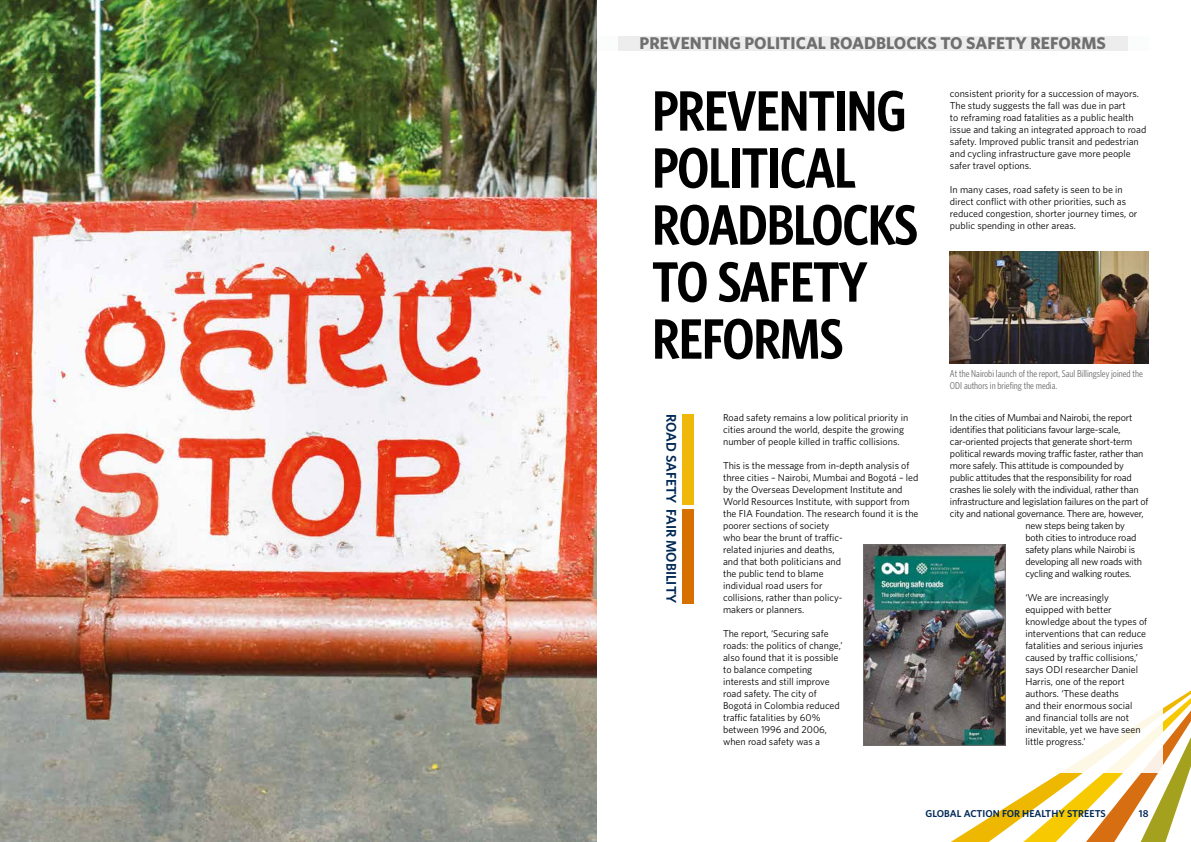
<style>
.page{position:relative;width:1191px;height:842px;background:#fff}
.page>*{position:absolute;margin:0;border:0;box-sizing:border-box;transform-origin:0 0}
.t1{font:600 57px/57px "Whitney Condensed";letter-spacing:-.015em;color:#000}
.t2{font:700 17px "Whitney";color:#706f6f}
.t3{font:600 14px "Whitney";color:#002856}
.t4{font:10px/12px "Whitney";color:#000}
.t5{font:10px "Whitney";letter-spacing:-.02em;color:#000}
.t6{font:10px/12px "Whitney Condensed";color:#706f6f}
.t7{font:600 10px "Whitney";color:#002856}
</style>
<div class="page">
<svg style="left:951px;top:690px;width:240px;height:152px"></svg>
<div style="left:43px;top:36px;width:1105px;height:14px;background:#fbfcfc"></div>
<div style="left:618px;top:36px;width:509px;height:14px;background:#eeedee"></div>
<div style="left:652px;top:71px;width:510px;height:701px;background:#fff"></div>
<img style="left:0;top:0;width:597px;height:842px">
<img style="left:865px;top:547px;width:138px;height:197px">
<div style="left:863px;top:545px;width:142px;height:201px;border:1px solid #706f6f"></div>
<img style="left:950px;top:252px;width:198px;height:111px">
<div style="left:682px;top:414px;width:12px;height:91px;background:#efb80b"></div>
<div style="left:682px;top:509px;width:12px;height:95px;background:#d67100"></div>
<h2 class="t2" style="left:639px;top:32px;width:468px">PREVENTING POLITICAL ROADBLOCKS TO SAFETY REFORMS</h2>
<h1 class="t1" style="left:652px;top:80px;width:267px">PREVENTING<br>POLITICAL<br>ROADBLOCKS<br>TO SAFETY<br>REFORMS</h1>
<h3 class="t3" style="left:680px;top:414px;width:191px;rotate:90deg">ROAD SAFETY FAIR MOBILITY</h3>
<p class="t4" style="left:723px;top:411px;width:187px">Road safety remains a low political priority in cities around the world, despite the growing number of people killed in traffic collisions.</p>
<p class="t4" style="left:723px;top:459px;width:197px">This is the message from in-depth analysis of three cities – Nairobi, Mumbai and Bogotá – led by the Overseas Development Institute and World Resources Institute, with support from the FIA Foundation. The research found it is the poorer sections of society<br>who bear the brunt of traffic-<br>related injuries and deaths,<br>and that both politicians and<br>the public tend to blame<br>individual road users for<br>collisions, rather than policy-<br>makers or planners.</p>
<p class="t4" style="left:723px;top:627px;width:121px">The report, ‘Securing safe roads: the politics of change,’ also found that it is possible to balance competing interests and still improve road safety. The city of<br>Bogotá in Colombia reduced traffic fatalities by 60% between 1996 and 2006, when road safety was a</p>
<p class="t4" style="left:950px;top:87px;width:198px">consistent priority for a succession of mayors.<br>The study suggests the fall was due in part<br>to reframing road fatalities as a public health issue and taking an integrated approach to road safety. Improved public transit and pedestrian and cycling infrastructure gave more people safer travel options.</p>
<p class="t4" style="left:950px;top:183px;width:189px">In many cases, road safety is seen to be in direct conflict with other priorities, such as reduced congestion, shorter journey times, or public spending in other areas.</p>
<p class="t6" style="left:950px;top:367px;width:194px">At the Nairobi launch of the report, Saul Billingsley joined the<br>ODI authors in briefing the media.</p>
<p class="t5" style="left:950px;top:411px;width:184px">In the cities of Mumbai and Nairobi, the report</p>
<p class="t5" style="left:950px;top:423px;width:172px">identifies that politicians favour large-scale,</p>
<p class="t5" style="left:950px;top:435px;width:184px">car-oriented projects that generate short-term</p>
<p class="t5" style="left:950px;top:447px;width:195px">political rewards moving traffic faster, rather than</p>
<p class="t5" style="left:950px;top:459px;width:176px">more safely. This attitude is compounded by</p>
<p class="t5" style="left:950px;top:471px;width:183px">public attitudes that the responsibility for road</p>
<p class="t5" style="left:950px;top:483px;width:190px">crashes lie solely with the individual, rather than</p>
<p class="t5" style="left:950px;top:495px;width:200px">infrastructure and legislation failures on the part of</p>
<p class="t5" style="left:950px;top:507px;width:195px">city and national governance. There are, however,</p>
<p class="t5" style="left:1025px;top:519px;width:101px">new steps being taken by</p>
<p class="t5" style="left:1025px;top:531px;width:112px">both cities to introduce road</p>
<p class="t5" style="left:1025px;top:543px;width:111px">safety plans while Nairobi is</p>
<p class="t5" style="left:1025px;top:555px;width:118px">developing all new roads with</p>
<p class="t5" style="left:1025px;top:567px;width:108px">cycling and walking routes.</p>
<p class="t4" style="left:1025px;top:591px;width:123px">‘We are increasingly equipped with better knowledge about the types of interventions that can reduce fatalities and serious injuries caused by traffic collisions,’ says ODI researcher Daniel<br>Harris, one of the report authors. ‘These deaths<br>and their enormous social and financial tolls are not inevitable, yet we have seen little progress.’</p>
<p class="t7" style="left:925px;top:807px;width:182px">GLOBAL ACTION FOR HEALTHY STREETS</p>
<p class="t7" style="left:1138px;top:807px;width:11px">18</p>
</div>
